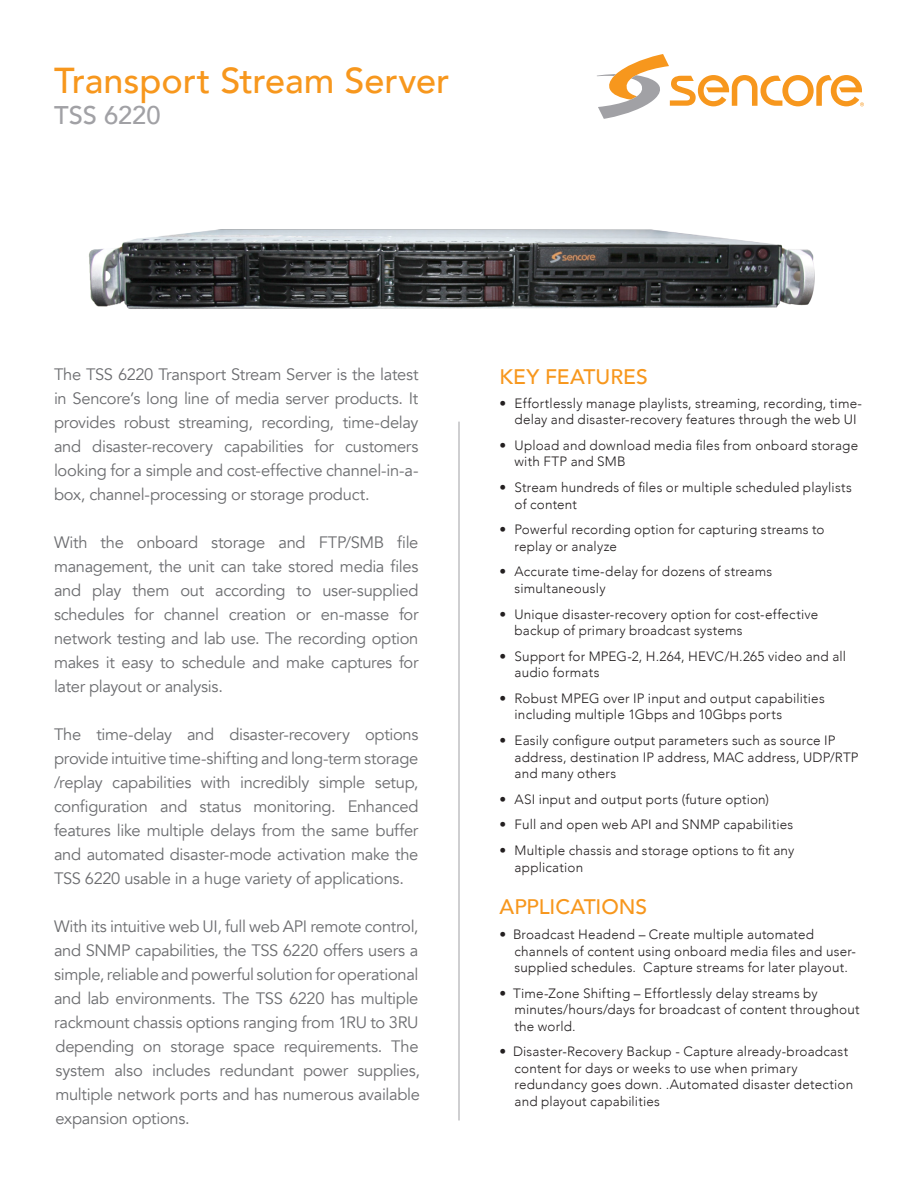
<style>
.page{position:relative;width:918px;height:1188px;background:#fff}
.page>*{position:absolute;margin:0;border:0;box-sizing:border-box;transform-origin:0 0}
.t1{font:500 36px "Avenir LT Com";color:#f7971d}
.t2{font:500 25.5px "Avenir LT Com";color:#a1a1a5}
.t3{font:500 21px "Avenir LT Com";color:#f7971d}
.t4{font:16.5px/24px "Avenir LT Com";letter-spacing:-.02em;color:#6c6d70;text-align:justify}
.t5{font:300 13.5px/16.5px "Avenir LT Com";letter-spacing:.015em;color:#231f20}
</style>
<div class="page">
<svg style="left:597px;top:54px;width:267px;height:65px"></svg>
<hr style="left:459px;top:422px;width:1px;height:698px;background:#a1a1a5">
<img style="left:88px;top:229px;width:727px;height:80px">
<p class="t1" style="left:54px;top:59px;width:397px">Transport Stream Server</p>
<p class="t2" style="left:54px;top:100px;width:108px">TSS 6220</p>
<p class="t4" style="left:54px;top:362px;width:366px">The TSS 6220 Transport Stream Server is the latest in Sencore’s long line of media server products. It provides robust streaming, recording, time-delay and disaster-recovery capabilities for customers looking for a simple and cost-effective channel-in-a&shy;box, channel-processing or storage product.</p>
<p class="t4" style="left:54px;top:530px;width:366px">With the onboard storage and FTP/SMB file management, the unit can take stored media files and play them out according to user-supplied schedules for channel creation or en-masse for network testing and lab use. The recording option makes it easy to schedule and make captures for later playout or analysis.</p>
<p class="t4" style="left:54px;top:722px;width:366px">The time-delay and disaster-recovery options provide intuitive time-shifting and long-term storage /replay capabilities with incredibly simple setup, configuration and status monitoring. Enhanced features like multiple delays from the same buffer and automated disaster-mode activation make the TSS 6220 usable in a huge variety of applications.</p>
<p class="t4" style="left:54px;top:914px;width:368px">With its intuitive web UI, full web API remote control, and SNMP capabilities, the TSS 6220 offers users a simple, reliable and powerful solution for operational and lab environments. The TSS 6220 has multiple rackmount chassis options ranging from 1RU to 3RU depending on storage space requirements. The system also includes redundant power supplies, multiple network ports and has numerous available expansion options.</p>
<p class="t3" style="left:500px;top:364px;width:150px">KEY FEATURES</p>
<p class="t5" style="left:515px;top:395px;width:349px;text-indent:-15px">• Effortlessly manage playlists, streaming, recording, time&shy;delay and disaster-recovery features through the web UI</p>
<p class="t5" style="left:515px;top:437px;width:345px;text-indent:-15px">• Upload and download media files from onboard storage with FTP and SMB</p>
<p class="t5" style="left:515px;top:479px;width:339px;text-indent:-15px">• Stream hundreds of files or multiple scheduled playlists of content</p>
<p class="t5" style="left:515px;top:521px;width:312px;text-indent:-15px">• Powerful recording option for capturing streams to replay or analyze</p>
<p class="t5" style="left:515px;top:563px;width:259px;text-indent:-15px">• Accurate time-delay for dozens of streams simultaneously</p>
<p class="t5" style="left:515px;top:606px;width:305px;text-indent:-15px">• Unique disaster-recovery option for cost-effective backup of primary broadcast systems</p>
<p class="t5" style="left:515px;top:648px;width:333px;text-indent:-15px">• Support for MPEG-2, H.264, HEVC/H.265 video and all audio formats</p>
<p class="t5" style="left:515px;top:690px;width:312px;text-indent:-15px">• Robust MPEG over IP input and output capabilities including multiple 1Gbps and 10Gbps ports</p>
<p class="t5" style="left:515px;top:732px;width:346px;text-indent:-15px">• Easily configure output parameters such as source IP address, destination IP address, MAC address, UDP/RTP and many others</p>
<p class="t5" style="left:500px;top:791px;width:271px">• ASI input and output ports (future option)</p>
<p class="t5" style="left:500px;top:817px;width:295px">• Full and open web API and SNMP capabilities</p>
<p class="t5" style="left:515px;top:842px;width:281px;text-indent:-15px">• Multiple chassis and storage options to fit any application</p>
<p class="t3" style="left:500px;top:894px;width:149px">APPLICATIONS</p>
<p class="t5" style="left:515px;top:926px;width:343px;text-indent:-15px">• Broadcast Headend – Create multiple automated channels of content using onboard media files and user&shy;supplied schedules. Capture streams for later playout.</p>
<p class="t5" style="left:515px;top:985px;width:347px;text-indent:-15px">• Time-Zone Shifting – Effortlessly delay streams by minutes/hours/days for broadcast of content throughout the world.</p>
<p class="t5" style="left:515px;top:1043px;width:340px;text-indent:-15px">• Disaster-Recovery Backup - Capture already-broadcast content for days or weeks to use when primary redundancy goes down. .Automated disaster detection and playout capabilities</p>
</div>
